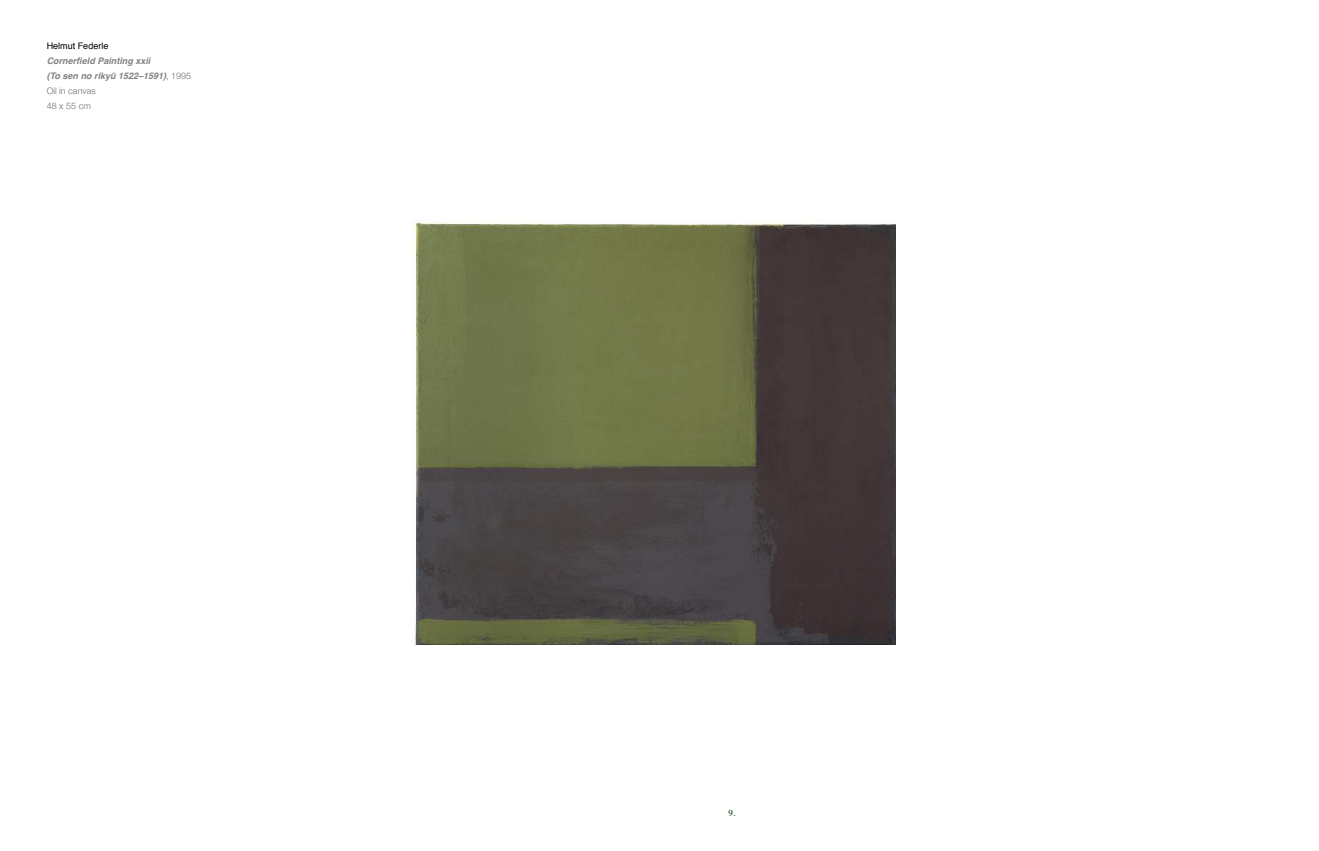
<style>
.page{position:relative;width:1319px;height:851px;background:#fff}
.page>*{position:absolute;margin:0;border:0;box-sizing:border-box;transform-origin:0 0}
.t1{font:italic 700 9px/15px "Helvetica";color:#808284}
.t2{font:300 9px/15px "Helvetica Neue";color:#6d6e70}
.t3{font:9px "Helvetica";color:#000}
.t4{font:9px "Times";color:#003102}
.s1{font-family:"Helvetica Neue";font-weight:300;font-style:normal;color:#6d6e70}
</style>
<div class="page">
<img style="left:411px;top:219px;width:484px;height:425px">
<p class="t3" style="left:47px;top:43px;width:63px">Helmut Federle</p>
<p class="t1" style="left:47px;top:54px;width:146px">Cornerfield Painting xxii<br>(To sen no rikyū 1522–1591)<span class="s1">, 1995</span></p>
<p class="t2" style="left:47px;top:84px;width:50px">Oil in canvas<br>48 x 55 cm</p>
<p class="t4" style="left:728px;top:807px;width:8px">9.</p>
</div>
